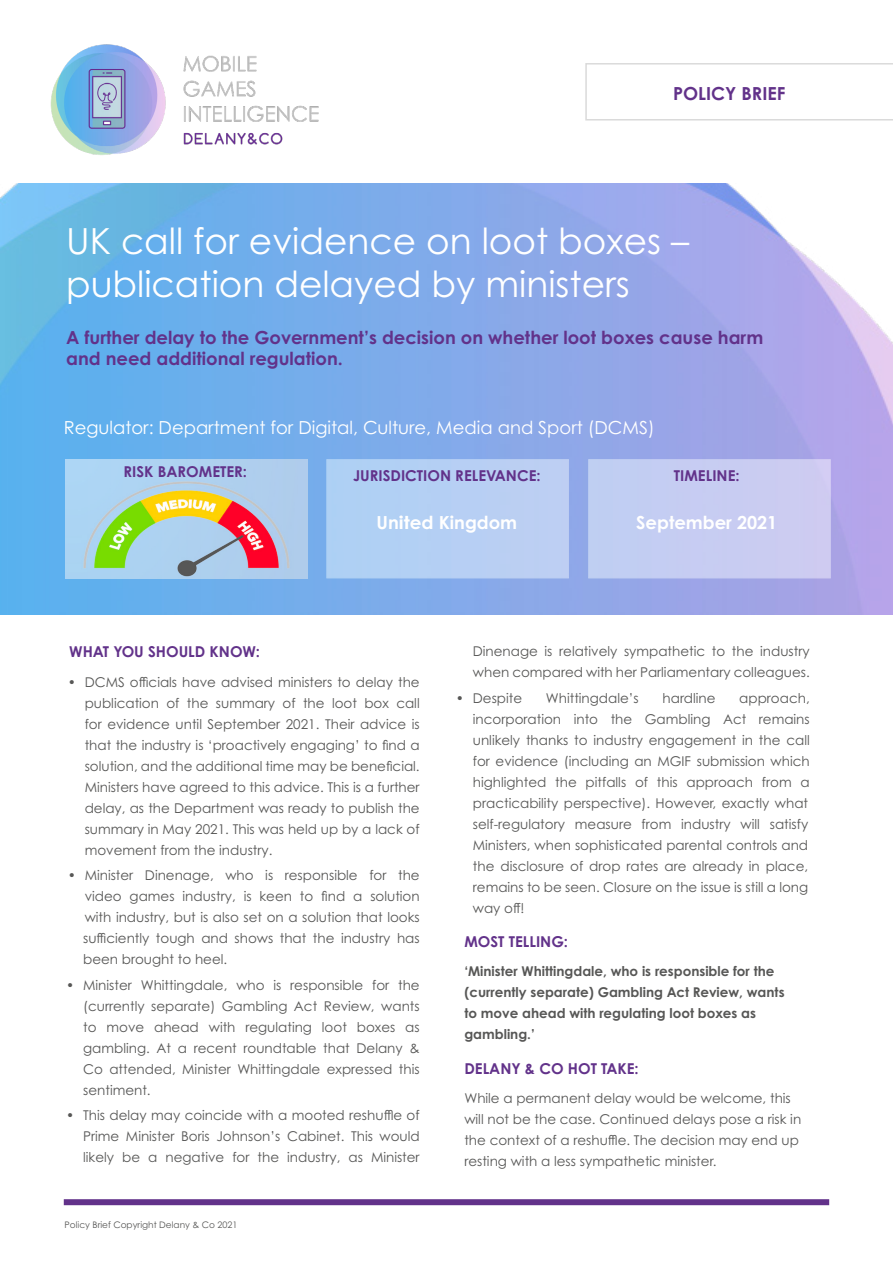
<style>
.page{position:relative;width:893px;height:1263px;background:#fff}
.page>*{position:absolute;margin:0;border:0;box-sizing:border-box;transform-origin:0 0}
.t1{font:36px/43.2px "Century Gothic Pro";color:#fff}
.t2{font:700 18px/21.6px "Century Gothic Pro";color:#62328a}
.t3{font:18px "Century Gothic Pro";color:#fff}
.t4{font:700 18px "Century Gothic Pro";color:#fff}
.t5{font:700 15px "Century Gothic Pro";color:#62328a}
.t6{font:13.5px/21px "Century Gothic Pro";color:#575756;text-align:justify}
.t7{font:700 13.5px/21px "Century Gothic Pro";color:#575756}
.t8{font:9px "Century Gothic Pro";color:#575756}
</style>
<div class="page">
<img style="left:0;top:183px;width:893px;height:431px">
<img style="left:50px;top:44px;width:269px;height:111px">
<svg style="left:585px;top:63px;width:308px;height:58px"></svg>
<div style="left:326px;top:459px;width:243px;height:119px;background:#b4cff4"></div>
<div style="left:588px;top:459px;width:243px;height:119px;background:#c7ccf2;border:1px solid #fff"></div>
<div style="left:64px;top:1199px;width:765px;height:6px;background:#62328a"></div>
<img style="left:65px;top:459px;width:243px;height:119px">
<h2 class="t2" style="left:673px;top:83px;width:114px">POLICY BRIEF</h2>
<h1 class="t1" style="left:66px;top:219px;width:624px">UK call for evidence on loot boxes – publication delayed by ministers</h1>
<h2 class="t2" style="left:66px;top:326px;width:699px">A further delay to the Government’s decision on whether loot boxes cause harm and need additional regulation.</h2>
<h2 class="t3" style="left:64px;top:417px;width:592px">Regulator: Department for Digital, Culture, Media and Sport (DCMS)</h2>
<p class="t5" style="left:124px;top:462px;width:125px">RISK BAROMETER:</p>
<p class="t5" style="left:353px;top:466px;width:189px">JURISDICTION RELEVANCE:</p>
<h2 class="t4" style="left:376px;top:511px;width:142px">United Kingdom</h2>
<p class="t5" style="left:674px;top:466px;width:67px">TIMELINE:</p>
<h2 class="t4" style="left:636px;top:511px;width:143px">September 2021</h2>
<p class="t5" style="left:69px;top:643px;width:192px">WHAT YOU SHOULD KNOW:</p>
<p class="t6" style="left:85px;top:671px;width:337px;text-indent:-17px">• DCMS officials have advised ministers to delay the publication of the summary of the loot box call for evidence until September 2021. Their advice is that the industry is ‘proactively engaging’ to find a solution, and the additional time may be beneficial.<br>Ministers have agreed to this advice. This is a further delay, as the Department was ready to publish the summary in May 2021. This was held up by a lack of movement from the industry.</p>
<p class="t6" style="left:83px;top:865px;width:338px;text-indent:-16px">• Minister Dinenage, who is responsible for the video games industry, is keen to find a solution with industry, but is also set on a solution that looks sufficiently tough and shows that the industry has been brought to heel.</p>
<p class="t6" style="left:83px;top:974px;width:338px;text-indent:-17px">• Minister Whittingdale, who is responsible for the (currently separate) Gambling Act Review, wants to move ahead with regulating loot boxes as gambling. At a recent roundtable that Delany &amp; Co attended, Minister Whittingdale expressed this sentiment.</p>
<p class="t6" style="left:83px;top:1104px;width:338px;text-indent:-17px">• This delay may coincide with a mooted reshuffle of Prime Minister Boris Johnson’s Cabinet. This would likely be a negative for the industry, as Minister</p>
<p class="t8" style="left:65px;top:1219px;width:174px">Policy Brief Copyright Delany &amp; Co 2021</p>
<p class="t6" style="left:473px;top:641px;width:338px">Dinenage is relatively sympathetic to the industry when compared with her Parliamentary colleagues.</p>
<p class="t6" style="left:456px;top:687px;width:68px">• Despite</p>
<p class="t6" style="left:546px;top:687px;width:94px">Whittingdale’s</p>
<p class="t6" style="left:662px;top:687px;width:55px">hardline</p>
<p class="t6" style="left:473px;top:687px;width:338px;text-indent:266px">approach, incorporation into the Gambling Act remains unlikely thanks to industry engagement in the call for evidence (including an MGIF submission which highlighted the pitfalls of this approach from a practicability perspective). However, exactly what self-regulatory measure from industry will satisfy Ministers, when sophisticated parental controls and the disclosure of drop rates are already in place, remains to be seen. Closure on the issue is still a long way off!</p>
<p class="t5" style="left:464px;top:932px;width:105px">MOST TELLING:</p>
<p class="t7" style="left:464px;top:961px;width:322px">‘Minister Whittingdale, who is responsible for the (currently separate) Gambling Act Review, wants to move ahead with regulating loot boxes as gambling.’</p>
<p class="t5" style="left:464px;top:1059px;width:176px">DELANY &amp; CO HOT TAKE:</p>
<p class="t6" style="left:464px;top:1087px;width:338px;text-align:left">While a permanent delay would be welcome, this will not be the case. Continued delays pose a risk in the context of a reshuffle. The decision may end up resting with a less sympathetic minister.</p>
</div>
